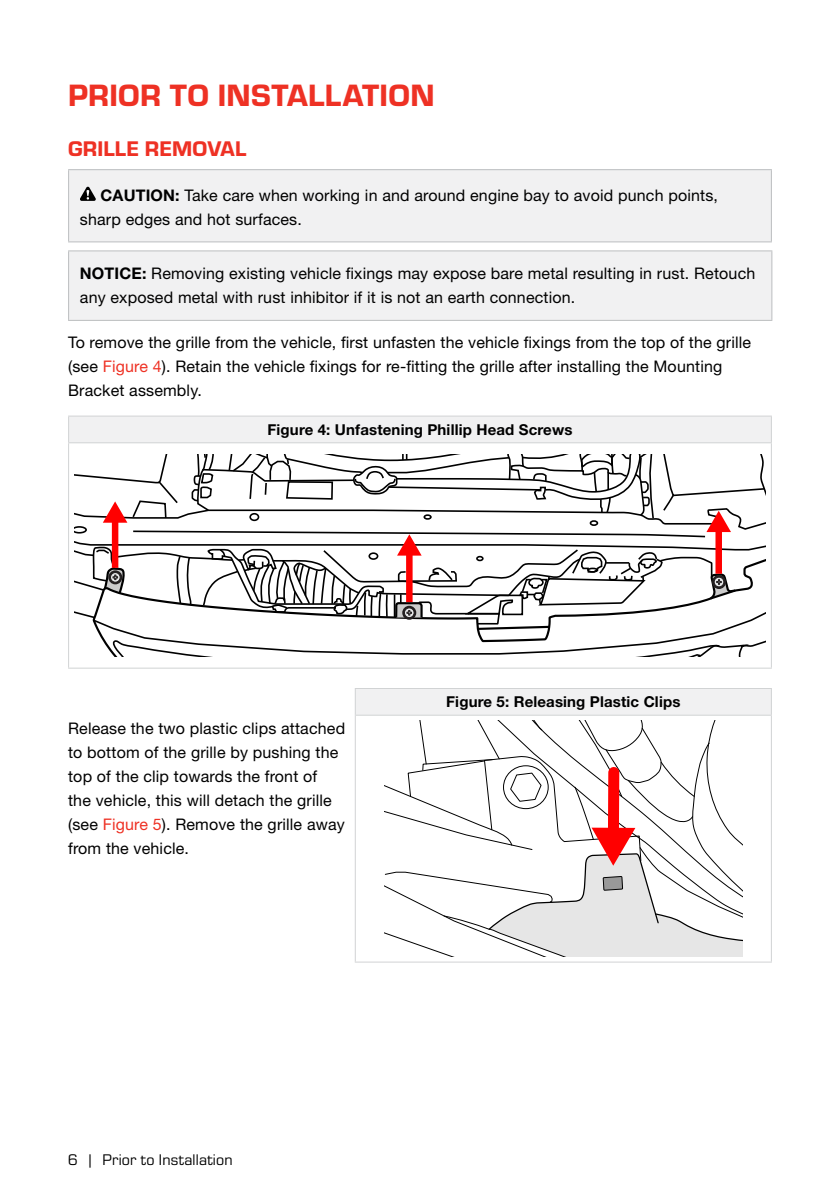
<style>
.page{position:relative;width:840px;height:1191px;background:#fff}
.page>*{position:absolute;margin:0;border:0;box-sizing:border-box;transform-origin:0 0}
.t1{font:32px "Eurostile Hea";letter-spacing:.01em;color:#ee3124}
.t2{font:22px "Eurostile Hea";letter-spacing:.01em;color:#ee3124}
.t3{font:16px/24px "Helvetica Neue LT Std";letter-spacing:.01em;color:#000}
.t4{font:16px "Eurostile";letter-spacing:.01em;color:#000}
.t5{font:700 15px "Helvetica Neue LT Std";letter-spacing:.01em;color:#000}
.s1{font-weight:700}
.s2{color:#ee3124}
</style>
<div class="page">
<div style="left:69px;top:170px;width:702px;height:72px;background:#f1f1f2"></div>
<hr style="left:68px;top:169px;width:703px;height:1px;background:#bcbec0">
<hr style="left:68px;top:170px;width:1px;height:71px;background:#bcbec0">
<hr style="left:770px;top:170px;width:1px;height:71px;background:#bcbec0">
<hr style="left:68px;top:241px;width:703px;height:1px;background:#bcbec0">
<svg style="left:80px;top:186px;width:16px;height:15px"></svg>
<div style="left:69px;top:251px;width:702px;height:69px;background:#f1f1f2"></div>
<hr style="left:68px;top:250px;width:704px;height:1px;background:#bcbec0">
<hr style="left:68px;top:251px;width:1px;height:69px;background:#bcbec0">
<hr style="left:771px;top:251px;width:1px;height:69px;background:#bcbec0">
<hr style="left:68px;top:320px;width:704px;height:1px;background:#bcbec0">
<div style="left:69px;top:416px;width:702px;height:27px;background:#f1f1f2"></div>
<hr style="left:68px;top:443px;width:1px;height:224px;background:#d1d3d4">
<hr style="left:770px;top:443px;width:1px;height:224px;background:#d1d3d4">
<hr style="left:68px;top:667px;width:703px;height:1px;background:#d1d3d4">
<hr style="left:68px;top:415px;width:703px;height:1px;background:#d1d3d4">
<svg style="left:68px;top:416px;width:1px;height:26px"></svg>
<hr style="left:68px;top:442px;width:703px;height:1px;background:#d1d3d4">
<svg style="left:75px;top:454px;width:689px;height:203px"></svg>
<div style="left:355px;top:688px;width:416px;height:27px;background:#f1f1f2"></div>
<hr style="left:354px;top:715px;width:1px;height:246px;background:#d1d3d4">
<hr style="left:770px;top:715px;width:1px;height:246px;background:#d1d3d4">
<hr style="left:354px;top:961px;width:417px;height:1px;background:#d1d3d4">
<hr style="left:354px;top:688px;width:417px;height:1px;background:#d1d3d4">
<hr style="left:354px;top:714px;width:417px;height:1px;background:#d1d3d4">
<svg style="left:384px;top:721px;width:357px;height:235px"></svg>
<h1 class="t1" style="left:68px;top:73px;width:368px">PRIOR TO INSTALLATION</h1>
<h2 class="t2" style="left:68px;top:133px;width:180px">GRILLE REMOVAL</h2>
<p class="t3" style="left:80px;top:183px;width:639px;text-indent:21px"><span class="s1">CAUTION:</span> Take care when working in and around engine bay to avoid punch points, sharp edges and hot surfaces.</p>
<p class="t3" style="left:80px;top:261px;width:676px"><span class="s1">NOTICE:</span> Removing existing vehicle fixings may expose bare metal resulting in rust. Retouch any exposed metal with rust inhibitor if it is not an earth connection.</p>
<p class="t3" style="left:68px;top:330px;width:684px">To remove the grille from the vehicle, first unfasten the vehicle fixings from the top of the grille (see <span class="s2">Figure 4</span>). Retain the vehicle fixings for re-fitting the grille after installing the Mounting<br>Bracket assembly.</p>
<p class="t5" style="left:267px;top:420px;width:306px">Figure 4: Unfastening Phillip Head Screws</p>
<p class="t3" style="left:68px;top:716px;width:278px">Release the two plastic clips attached to bottom of the grille by pushing the top of the clip towards the front of<br>the vehicle, this will detach the grille (see <span class="s2">Figure 5</span>). Remove the grille away from the vehicle.</p>
<p class="t5" style="left:446px;top:692px;width:235px">Figure 5: Releasing Plastic Clips</p>
<p class="t4" style="left:68px;top:1149px;width:166px">6 | Prior to Installation</p>
</div>
